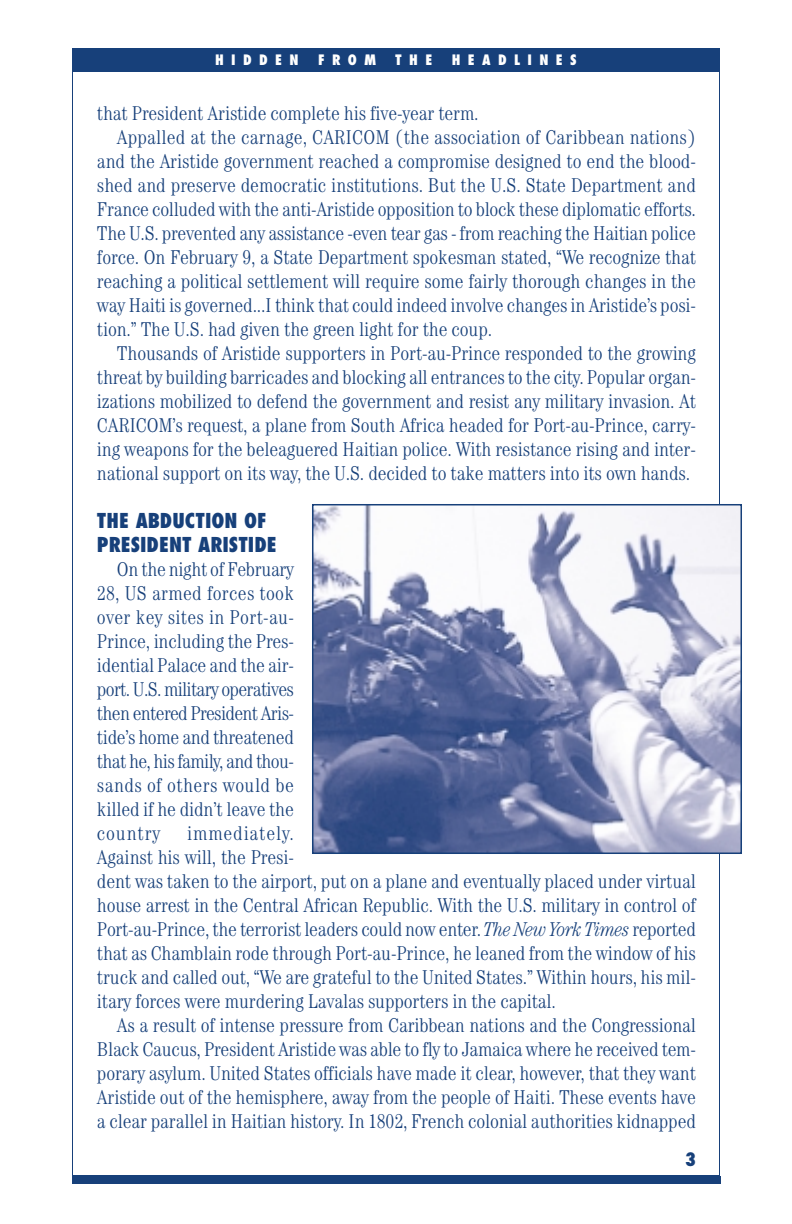
<style>
.page{position:relative;width:792px;height:1224px;background:#fff}
.page>*{position:absolute;margin:0;border:0;box-sizing:border-box;transform-origin:0 0}
.t1{font:300 condensed 20px/24px "Century";letter-spacing:-.01em;color:#17407a;text-align:justify}
.t2{font:800 condensed 20px/24px "Futura";color:#17407a}
.t3{font:800 condensed 18px "Futura";color:#17407a}
.t4{font:800 condensed 14px "Futura";letter-spacing:.525em;color:#fff}
.s1{font-style:italic}
</style>
<div class="page">
<div style="left:72px;top:1176px;width:649px;height:8px;background:#17407a"></div>
<div style="left:72px;top:48px;width:648px;height:24px;background:#17407a"></div>
<img style="left:314px;top:506px;width:426px;height:346px">
<div style="left:312px;top:504px;width:430px;height:350px;border:1px solid #17407a"></div>
<p class="t4" style="left:215px;top:54px;width:85px">HIDDEN</p>
<p class="t4" style="left:318px;top:54px;width:59px">FROM</p>
<p class="t4" style="left:395px;top:54px;width:39px">THE</p>
<p class="t4" style="left:452px;top:54px;width:127px">HEADLINES</p>
<p class="t1" style="left:97px;top:103px;width:383px">that President Aristide complete his five-year term.</p>
<p class="t1" style="left:117px;top:127px;width:581px">Appalled at the carnage, CARICOM (the association of Caribbean nations)</p>
<p class="t1" style="left:97px;top:151px;width:600px">and the Aristide government reached a compromise designed to end the blood-</p>
<p class="t1" style="left:97px;top:175px;width:601px">shed and preserve democratic institutions. But the U.S. State Department and</p>
<p class="t1" style="left:97px;top:199px;width:601px">France colluded with the anti-Aristide opposition to block these diplomatic efforts.</p>
<p class="t1" style="left:97px;top:223px;width:600px">The U.S. prevented any assistance -even tear gas - from reaching the Haitian police</p>
<p class="t1" style="left:97px;top:247px;width:601px">force. On February 9, a State Department spokesman stated, “We recognize that</p>
<p class="t1" style="left:97px;top:271px;width:600px">reaching a political settlement will require some fairly thorough changes in the</p>
<p class="t1" style="left:97px;top:295px;width:601px">way Haiti is governed...I think that could indeed involve changes in Aristide’s posi-</p>
<p class="t1" style="left:97px;top:319px;width:397px">tion.” The U.S. had given the green light for the coup.</p>
<p class="t1" style="left:117px;top:343px;width:580px">Thousands of Aristide supporters in Port-au-Prince responded to the growing</p>
<p class="t1" style="left:97px;top:367px;width:601px">threat by building barricades and blocking all entrances to the city. Popular organ-</p>
<p class="t1" style="left:97px;top:391px;width:601px">izations mobilized to defend the government and resist any military invasion. At</p>
<p class="t1" style="left:97px;top:415px;width:601px">CARICOM’s request, a plane from South Africa headed for Port-au-Prince, carry-</p>
<p class="t1" style="left:97px;top:439px;width:601px">ing weapons for the beleaguered Haitian police. With resistance rising and inter-</p>
<p class="t1" style="left:97px;top:463px;width:595px">national support on its way, the U.S. decided to take matters into its own hands.</p>
<p class="t2" style="left:97px;top:510px;width:181px">THE ABDUCTION OF<br>PRESIDENT ARISTIDE</p>
<p class="t1" style="left:97px;top:559px;width:199px;text-indent:20px">On the night of February 28, US armed forces took over key sites in Port-au-Prince, including the Pres&shy;idential Palace and the air&shy;port. U.S. military operatives then entered President Aris&shy;tide’s home and threatened that he, his family, and thou&shy;sands of others would be killed if he didn’t leave the country</p>
<p class="t1" style="left:97px;top:823px;width:601px;text-align:left;text-indent:90px">immediately.<br>Against his will, the Presi-<br>dent was taken to the airport, put on a plane and eventually placed under virtual house arrest in the Central African Republic. With the U.S. military in control of Port-au-Prince, the terrorist leaders could now enter. <span class="s1">The New York Times</span> reported that as Chamblain rode through Port-au-Prince, he leaned from the window of his truck and called out, “We are grateful to the United States.” Within hours, his mil&shy;itary forces were murdering Lavalas supporters in the capital.</p>
<p class="t1" style="left:97px;top:1015px;width:601px;text-indent:20px">As a result of intense pressure from Caribbean nations and the Congressional Black Caucus, President Aristide was able to fly to Jamaica where he received tem&shy;porary asylum. United States officials have made it clear, however, that they want Aristide out of the hemisphere, away from the people of Haiti. These events have a clear parallel in Haitian history. In 1802, French colonial authorities kidnapped</p>
<p class="t3" style="left:685px;top:1152px;width:12px">3</p>
</div>
